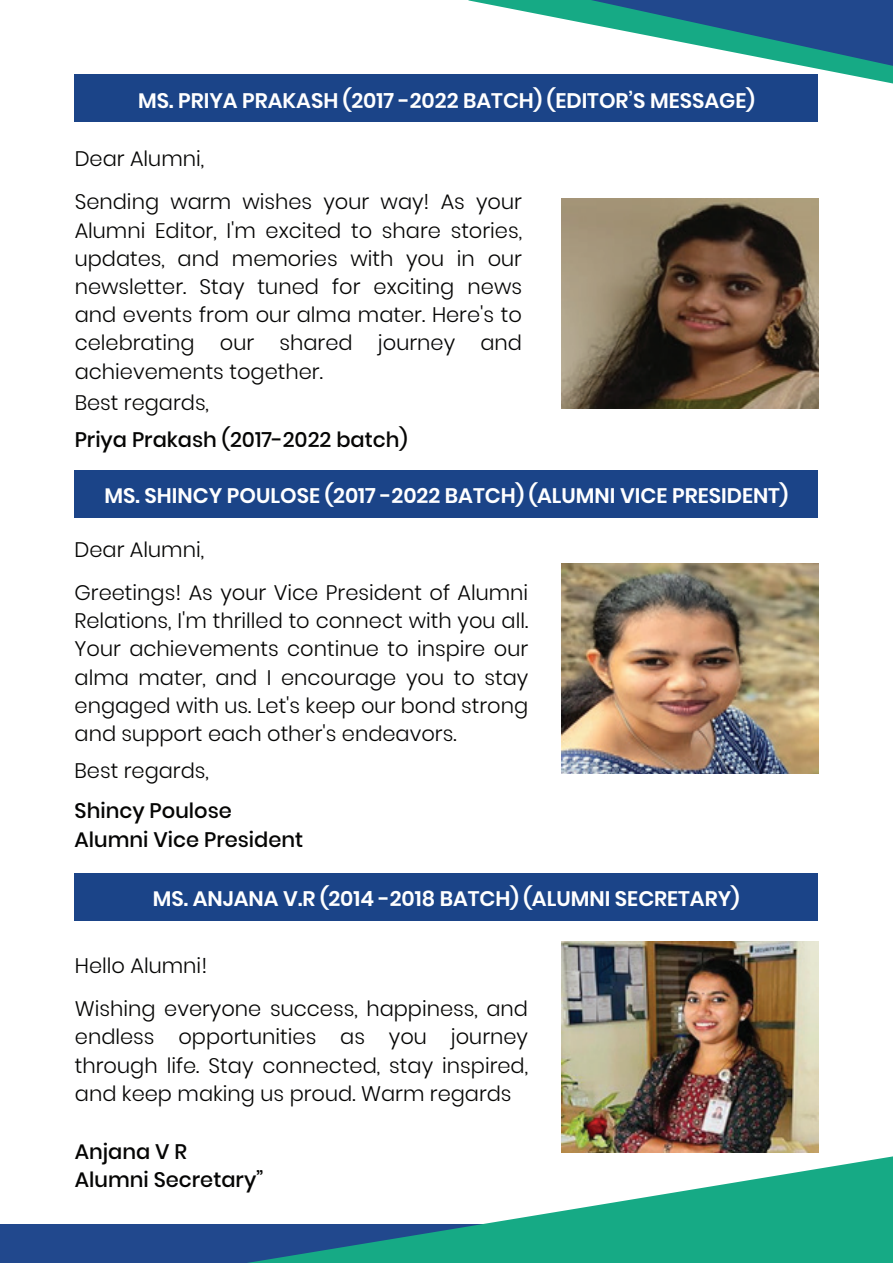
<style>
.page{position:relative;width:893px;height:1263px;background:#fff}
.page>*{position:absolute;margin:0;border:0;box-sizing:border-box;transform-origin:0 0}
.t1{font:300 21px/28.2px "Poppins";color:#050504}
.t2{font:600 21px "Poppins";color:#fff}
.t3{font:500 21px/28.2px "Poppins";color:#050504}
</style>
<div class="page">
<svg style="left:468px;top:0;width:425px;height:83px"></svg>
<div style="left:75px;top:75px;width:743px;height:47px;background:#1b4488"></div>
<div style="left:74px;top:470px;width:744px;height:47px;background:#1b4488"></div>
<div style="left:74px;top:873px;width:744px;height:48px;background:#1b4488"></div>
<img style="left:562px;top:198px;width:256px;height:210px">
<img style="left:562px;top:942px;width:256px;height:210px">
<img style="left:562px;top:563px;width:256px;height:210px">
<div style="left:0;top:1225px;width:526px;height:38px;background:#21488d"></div>
<svg style="left:247px;top:1156px;width:646px;height:107px"></svg>
<p class="t2" style="left:138px;top:88px;width:618px">MS. PRIYA PRAKASH (2017 -2022 BATCH) (EDITOR’S MESSAGE)</p>
<p class="t1" style="left:75px;top:137px;width:449px;line-height:43.2px">Dear Alumni,<br>Sending warm wishes your way! As your</p>
<p class="t1" style="left:75px;top:216px;width:449px;text-align:justify">Alumni Editor, I'm excited to share stories, updates, and memories with you in our newsletter. Stay tuned for exciting news and events from our alma mater. Here's to celebrating our shared journey and achievements together.</p>
<p class="t1" style="left:75px;top:388px;width:136px">Best regards,</p>
<p class="t3" style="left:75px;top:426px;width:335px">Priya Prakash (2017-2022 batch)</p>
<p class="t2" style="left:105px;top:483px;width:685px">MS. SHINCY POULOSE (2017 -2022 BATCH) (ALUMNI VICE PRESIDENT)</p>
<p class="t1" style="left:75px;top:528px;width:455px;line-height:43.2px">Dear Alumni,<br>Greetings! As your Vice President of Alumni</p>
<p class="t1" style="left:75px;top:607px;width:455px;text-align:justify">Relations, I'm thrilled to connect with you all.<br>Your achievements continue to inspire our alma mater, and I encourage you to stay engaged with us. Let's keep our bond strong and support each other's endeavors.</p>
<p class="t1" style="left:75px;top:757px;width:136px">Best regards,</p>
<p class="t3" style="left:75px;top:797px;width:230px">Shincy Poulose<br>Alumni Vice President</p>
<p class="t2" style="left:153px;top:886px;width:588px">MS. ANJANA V.R (2014 -2018 BATCH) (ALUMNI SECRETARY)</p>
<p class="t1" style="left:75px;top:944px;width:455px;line-height:43.2px">Hello Alumni!<br>Wishing everyone success, happiness, and</p>
<p class="t1" style="left:75px;top:1023px;width:455px;text-align:justify">endless opportunities as you journey through life. Stay connected, stay inspired, and keep making us proud. Warm regards</p>
<p class="t3" style="left:75px;top:1137px;width:190px">Anjana V R<br>Alumni Secretary”</p>
</div>
